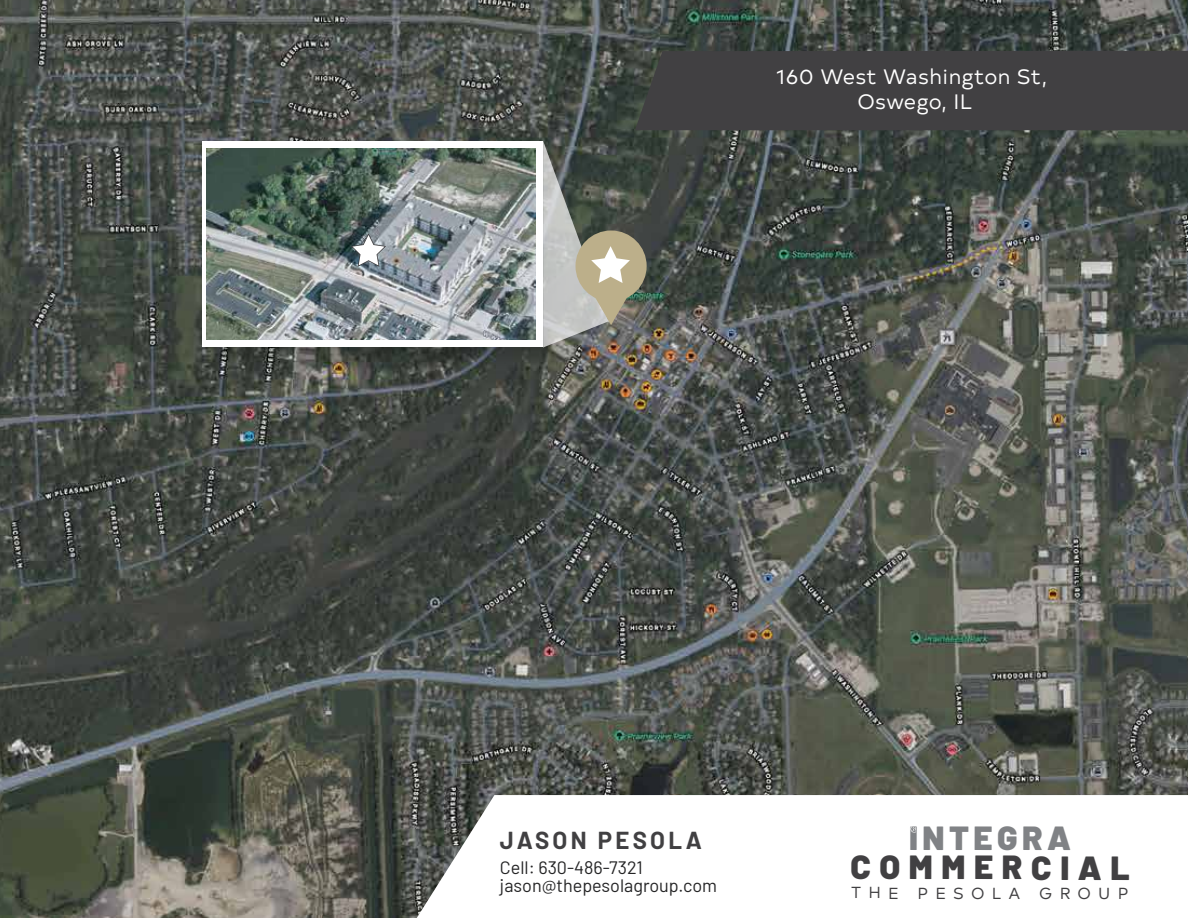
<style>
.page{position:relative;width:1188px;height:918px;background:#fff}
.page>*{position:absolute;margin:0;border:0;box-sizing:border-box;transform-origin:0 0}
.t1{font:900 33.45px "Barlow";letter-spacing:.255em;color:#414042}
.t2{font:900 33.45px "Barlow";letter-spacing:.13em;color:#808285}
.t3{font:700 24px "Barlow";letter-spacing:.135em;color:#414042}
.t4{font:20.85px/25px "Typold";letter-spacing:.02em;color:#fff;text-align:center}
.t5{font:18px/18px "Barlow";color:#252526}
.t6{font:16.05px "Typold";letter-spacing:.45em;color:#414042}
</style>
<div class="page">
<img style="left:0;top:0;width:1188px;height:918px">
<svg style="left:417px;top:795px;width:771px;height:123px"></svg>
<div style="left:635px;top:51px;width:553px;height:79px;background:#414042"></div>
<img style="left:190px;top:129px;width:387px;height:251px">
<div style="left:202px;top:142px;width:341px;height:205px;background:#fff"></div>
<div style="left:576px;top:230px;width:71px;height:72px;background:#bcaf8a;border-radius:50%"></div>
<svg style="left:543px;top:141px;width:87px;height:207px;background:#8f9086"></svg>
<svg style="left:911px;top:826px;width:5px;height:7px"></svg>
<img style="left:206px;top:149px;width:330px;height:191px">
<svg style="left:349px;top:233px;width:39px;height:35px"></svg>
<p class="t4" style="left:777px;top:62px;width:272px">160 West Washington St,<br>Oswego, IL</p>
<h1 class="t2" style="left:909px;top:813px;width:163px">INTEGRA</h1>
<h2 class="t3" style="left:500px;top:822px;width:203px">JASON PESOLA</h2>
<p class="t5" style="left:500px;top:857px;width:219px">Cell: 630-486-7321 jason@thepesolagroup.com</p>
<h1 class="t1" style="left:850px;top:842px;width:281px">COMMERCIAL</h1>
<p class="t6" style="left:851px;top:881px;width:279px">THE PESOLA GROUP</p>
</div>
